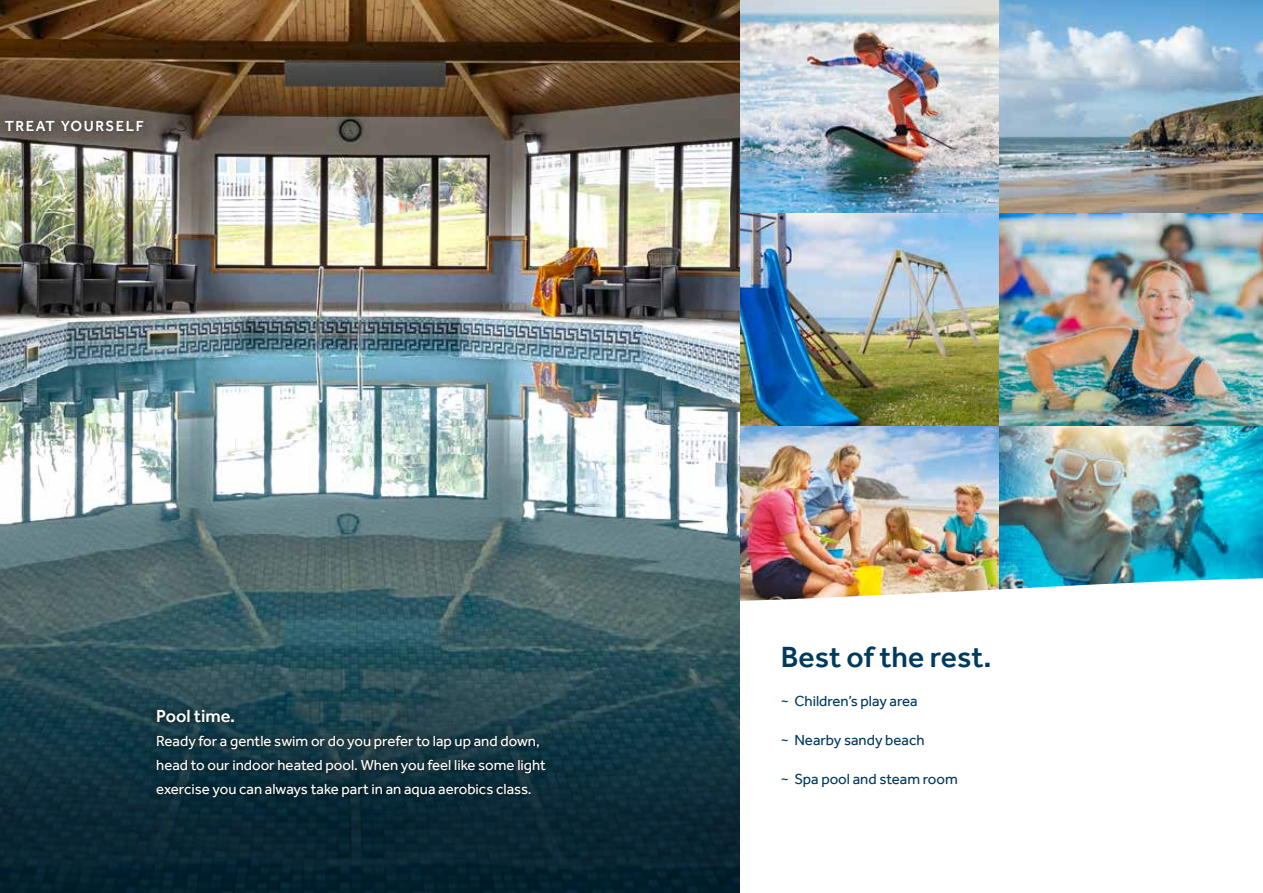
<style>
.page{position:relative;width:1263px;height:893px;background:#fff}
.page>*{position:absolute;margin:0;border:0;box-sizing:border-box;transform-origin:0 0}
.t1{font:500 30px "Effra";color:#003a5e}
.t2{font:500 18px "Effra";color:#fff}
.t3{font:15px/24px "Effra";color:#fff}
.t4{font:15px "Effra";color:#003a5e}
.t5{font:500 15px "Effra";letter-spacing:.1em;color:#fff}
</style>
<div class="page">
<img style="left:740px;top:425px;width:259px;height:149px">
<img style="left:999px;top:425px;width:264px;height:149px">
<img style="left:740px;top:213px;width:259px;height:212px">
<img style="left:999px;top:213px;width:264px;height:212px">
<img style="left:740px;top:0;width:259px;height:213px">
<img style="left:999px;top:0;width:264px;height:213px">
<img style="left:740px;top:574px;width:523px;height:27px">
<img style="left:0;top:0;width:740px;height:408px">
<div style="left:0;top:109px;width:155px;height:36px;background:#000;opacity:.75"></div>
<svg style="left:0;top:408px;width:740px;height:485px;background:#506b72"></svg>
<div style="left:149px;top:703px;width:404px;height:101px;background:#000;opacity:.45"></div>
<p class="t5" style="left:5px;top:117px;width:141px">TREAT YOURSELF</p>
<p class="t2" style="left:156px;top:705px;width:80px">Pool time.</p>
<p class="t3" style="left:156px;top:729px;width:391px">Ready for a gentle swim or do you prefer to lap up and down, head to our indoor heated pool. When you feel like some light exercise you can always take part in an aqua aerobics class.</p>
<h1 class="t1" style="left:781px;top:639px;width:212px">Best of the rest.</h1>
<p class="t4" style="left:781px;top:692px;width:138px">~ Children’s play area</p>
<p class="t4" style="left:781px;top:731px;width:145px">~ Nearby sandy beach</p>
<p class="t4" style="left:781px;top:770px;width:179px">~ Spa pool and steam room</p>
</div>
